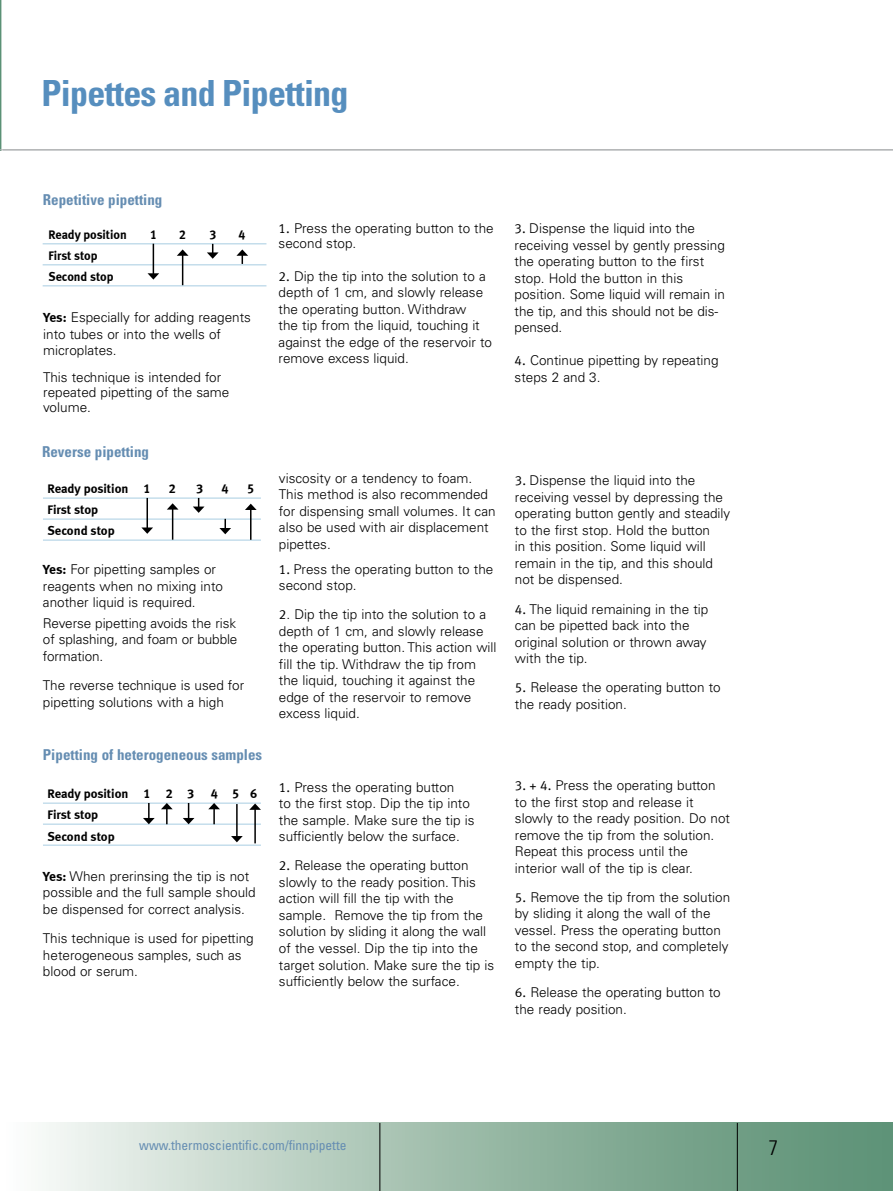
<style>
.page{position:relative;width:893px;height:1191px;background:#fff}
.page>*{position:absolute;margin:0;border:0;box-sizing:border-box;transform-origin:0 0}
.t1{font:700 condensed 36px "Univers LT Std";letter-spacing:-.02em;color:#568ebe}
.t2{font:300 condensed 21px "Univers LT Std";color:#000}
.t3{font:700 condensed 15px "Univers LT Std";color:#658db2}
.t4{font:300 13.5px/16.5px "Univers LT Std";color:#000}
.t5{font:condensed 13.5px "Univers LT Std";color:#658db2}
.t6{font:12.75px/21px "Meta Bold LF";color:#000}
.s1{font-family:"Meta Bold LF";font-weight:400}
.s2{font-family:"Meta Normal LF";font-weight:400}
</style>
<div class="page">
<hr style="left:0;top:0;width:1px;height:150px;background:#5b9176">
<div style="left:1px;top:1122px;width:892px;height:69px;background:linear-gradient(to right,#f6f8f5,#528a6c)"></div>
<hr style="left:380px;top:1122px;width:1px;height:69px;background:#000">
<hr style="left:737px;top:1122px;width:1px;height:69px;background:#000">
<hr style="left:1px;top:0;width:2px;height:1128px;background:#fff">
<hr style="left:0;top:149px;width:893px;height:1px;background:#b1b3b4">
<hr style="left:43px;top:498px;width:218px;height:1px;background:#a8cde2">
<hr style="left:43px;top:519px;width:218px;height:1px;background:#a8cde2">
<hr style="left:43px;top:540px;width:218px;height:1px;background:#a8cde2">
<hr style="left:146px;top:498px;width:2px;height:30px;background:#000">
<svg style="left:141px;top:527px;width:12px;height:7px"></svg>
<svg style="left:193px;top:498px;width:12px;height:15px"></svg>
<svg style="left:219px;top:519px;width:12px;height:15px"></svg>
<hr style="left:172px;top:509px;width:1px;height:30px;background:#000">
<svg style="left:167px;top:503px;width:11px;height:6px"></svg>
<hr style="left:250px;top:509px;width:2px;height:31px;background:#000">
<svg style="left:245px;top:503px;width:12px;height:7px"></svg>
<hr style="left:43px;top:243px;width:223px;height:1px;background:#a8cde2">
<hr style="left:43px;top:264px;width:223px;height:1px;background:#a8cde2">
<hr style="left:43px;top:285px;width:223px;height:1px;background:#a8cde2">
<hr style="left:153px;top:244px;width:1px;height:30px;background:#000">
<svg style="left:148px;top:273px;width:11px;height:7px"></svg>
<svg style="left:207px;top:244px;width:12px;height:15px"></svg>
<hr style="left:182px;top:255px;width:1px;height:30px;background:#000">
<svg style="left:177px;top:249px;width:11px;height:7px"></svg>
<svg style="left:236px;top:249px;width:12px;height:15px"></svg>
<hr style="left:43px;top:802px;width:218px;height:1px;background:#a8cde2">
<hr style="left:43px;top:823px;width:218px;height:1px;background:#a8cde2">
<hr style="left:43px;top:844px;width:218px;height:1px;background:#a8cde2">
<hr style="left:236px;top:804px;width:2px;height:32px;background:#000">
<svg style="left:231px;top:836px;width:12px;height:6px"></svg>
<svg style="left:183px;top:803px;width:11px;height:21px"></svg>
<svg style="left:208px;top:803px;width:12px;height:21px"></svg>
<svg style="left:161px;top:803px;width:12px;height:21px"></svg>
<hr style="left:254px;top:809px;width:2px;height:34px;background:#000">
<svg style="left:249px;top:803px;width:12px;height:7px"></svg>
<svg style="left:143px;top:803px;width:12px;height:21px"></svg>
<h1 class="t1" style="left:42px;top:71px;width:308px">Pipettes and Pipetting</h1>
<p class="t3" style="left:43px;top:190px;width:121px">Repetitive pipetting</p>
<p class="t6" style="left:48px;top:224px;width:80px">Ready position</p>
<p class="t6" style="left:150px;top:224px;width:8px">1</p>
<p class="t6" style="left:179px;top:224px;width:8px">2</p>
<p class="t6" style="left:210px;top:224px;width:8px">3</p>
<p class="t6" style="left:239px;top:224px;width:8px">4</p>
<p class="t6" style="left:48px;top:245px;width:67px">First stop<br>Second stop</p>
<p class="t4" style="left:43px;top:309px;width:209px"><span class="s1">Yes:</span> Especially for adding reagents into tubes or into the wells of microplates.</p>
<p class="t4" style="left:43px;top:370px;width:188px;line-height:15px">This technique is intended for repeated pipetting of the same volume.</p>
<p class="t3" style="left:42px;top:442px;width:108px">Reverse pipetting</p>
<p class="t6" style="left:47px;top:478px;width:105px">Ready position 1</p>
<p class="t6" style="left:169px;top:478px;width:9px">2</p>
<p class="t6" style="left:196px;top:478px;width:9px">3</p>
<p class="t6" style="left:221px;top:478px;width:9px">4</p>
<p class="t6" style="left:247px;top:478px;width:9px">5</p>
<p class="t6" style="left:47px;top:499px;width:69px">First stop<br>Second stop</p>
<p class="t4" style="left:43px;top:561px;width:182px"><span class="s1">Yes:</span> For pipetting samples or reagents when no mixing into another liquid is required.</p>
<p class="t4" style="left:43px;top:615px;width:196px;text-align:justify">Reverse pipetting avoids the risk of splashing, and foam or bubble formation.</p>
<p class="t4" style="left:43px;top:677px;width:203px">The reverse technique is used for pipetting solutions with a high</p>
<p class="t3" style="left:43px;top:745px;width:221px">Pipetting of heterogeneous samples</p>
<p class="t6" style="left:47px;top:783px;width:148px">Ready position 1 2 3</p>
<p class="t6" style="left:211px;top:783px;width:48px">4 56</p>
<p class="t6" style="left:47px;top:804px;width:69px">First stop<br>Second stop</p>
<p class="t4" style="left:43px;top:867px;width:214px"><span class="s1">Yes:</span> When prerinsing the tip is not possible and the full sample should be dispensed for correct analysis.</p>
<p class="t4" style="left:43px;top:930px;width:212px">This technique is used for pipetting heterogeneous samples, such as blood or serum.</p>
<p class="t4" style="left:279px;top:221px;width:217px;line-height:15px"><span class="s2">1.</span> Press the operating button to the second stop.</p>
<p class="t4" style="left:279px;top:268px;width:215px"><span class="s2">2.</span> Dip the tip into the solution to a depth of 1 cm, and slowly release the operating button. Withdraw<br>the tip from the liquid, touching it against the edge of the reservoir to remove excess liquid.</p>
<p class="t4" style="left:279px;top:469px;width:218px">viscosity or a tendency to foam.<br>This method is also recommended for dispensing small volumes. It can also be used with air displacement pipettes.</p>
<p class="t4" style="left:279px;top:560px;width:216px"><span class="s2">1.</span> Press the operating button to the second stop.</p>
<p class="t4" style="left:279px;top:606px;width:219px"><span class="s2">2</span>. Dip the tip into the solution to a depth of 1 cm, and slowly release the operating button. This action will fill the tip. Withdraw the tip from the liquid, touching it against the edge of the reservoir to remove excess liquid.</p>
<p class="t4" style="left:279px;top:778px;width:197px"><span class="s2">1.</span> Press the operating button<br>to the first stop. Dip the tip into the sample. Make sure the tip is sufficiently below the surface.</p>
<p class="t4" style="left:279px;top:857px;width:217px"><span class="s2">2.</span> Release the operating button slowly to the ready position. This action will fill the tip with the sample. Remove the tip from the solution by sliding it along the wall of the vessel. Dip the tip into the target solution. Make sure the tip is sufficiently below the surface.</p>
<p class="t4" style="left:515px;top:220px;width:212px"><span class="s2">3.</span> Dispense the liquid into the receiving vessel by gently pressing the operating button to the first stop. Hold the button in this position. Some liquid will remain in the tip, and this should not be dis&shy;pensed.</p>
<p class="t4" style="left:515px;top:352px;width:205px"><span class="s2">4.</span> Continue pipetting by repeating steps 2 and 3.</p>
<p class="t4" style="left:515px;top:472px;width:217px"><span class="s2">3.</span> Dispense the liquid into the receiving vessel by depressing the operating button gently and steadily to the first stop. Hold the button<br>in this position. Some liquid will remain in the tip, and this should not be dispensed.</p>
<p class="t4" style="left:515px;top:600px;width:195px"><span class="s2">4.</span> The liquid remaining in the tip can be pipetted back into the original solution or thrown away with the tip.</p>
<p class="t4" style="left:515px;top:679px;width:207px"><span class="s2">5.</span> Release the operating button to the ready position.</p>
<p class="t4" style="left:515px;top:777px;width:217px"><span class="s2">3. + 4.</span> Press the operating button to the first stop and release it slowly to the ready position. Do not remove the tip from the solution.<br>Repeat this process until the interior wall of the tip is clear.</p>
<p class="t4" style="left:515px;top:889px;width:217px"><span class="s2">5.</span> Remove the tip from the solution by sliding it along the wall of the vessel. Press the operating button to the second stop, and completely empty the tip.</p>
<p class="t4" style="left:515px;top:984px;width:207px"><span class="s2">6.</span> Release the operating button to the ready position.</p>
<p class="t5" style="left:139px;top:1136px;width:209px">www.thermoscientific.com/finnpipette</p>
<h2 class="t2" style="left:769px;top:1134px;width:11px">7</h2>
</div>
